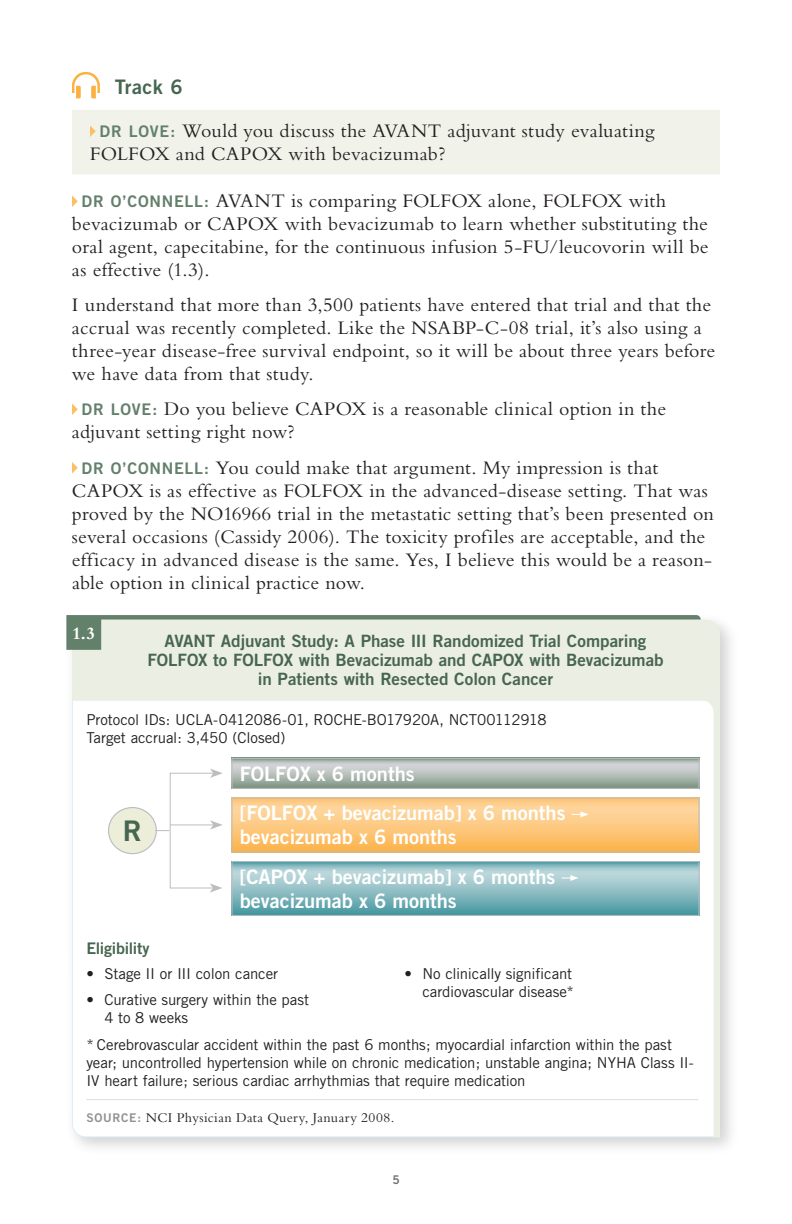
<style>
.page{position:relative;width:792px;height:1224px;background:#fff}
.page>*{position:absolute;margin:0;border:0;box-sizing:border-box;transform-origin:0 0}
.t1{font:28.4px "Trade Gothic LT Std Bd 2";color:#476650}
.t2{font:20px/23px "Bembo RTP Std";letter-spacing:.01em;color:#231f20}
.t3{font:20px/24px "Trade Gothic LT Std Bd 2";color:#fff}
.t4{font:20px "Trade Gothic LT Std Bd 2";letter-spacing:.015em;color:#476650}
.t5{font:700 18px "Bembo RTP Std";color:#fff}
.t6{font:17px/19px "Trade Gothic LT Std Bd 2";letter-spacing:-.005em;color:#476650;text-align:center}
.t7{font:16px "Trade Gothic LT Std Bd 2";letter-spacing:-.015em;color:#476650}
.t8{font:15px/18px "Trade Gothic LT Std";letter-spacing:-.01em;color:#231f20}
.t9{font:14px "Bembo RTP Std";letter-spacing:.03em;color:#231f20}
.t10{font:12px "Trade Gothic LT Std Bd 2";color:#717074}
.s1{font-family:"Trade Gothic LT Std Bd 2";font-size:16px;color:#63806b}
.s2{font-family:"Trade Gothic LT Std Bd 2";font-size:12px;color:#919295}
</style>
<div class="page">
<div style="left:63px;top:611px;width:677px;height:548px;background:#231f20;opacity:.2"></div>
<svg style="left:72px;top:619px;width:648px;height:518px"></svg>
<svg style="left:66px;top:615px;width:635px;height:35px;background:#d3dace"></svg>
<svg style="left:233px;top:760px;width:464px;height:27px;background:#b1bbb5"></svg>
<svg style="left:233px;top:800px;width:464px;height:50px;background:#fcc77c"></svg>
<svg style="left:233px;top:863px;width:464px;height:51px;background:#89bbc1"></svg>
<div style="left:72px;top:110px;width:648px;height:64px;background:#f1f3eb"></div>
<svg style="left:72px;top:72px;width:28px;height:26px"></svg>
<svg style="left:90px;top:125px;width:6px;height:12px"></svg>
<svg style="left:72px;top:195px;width:6px;height:12px"></svg>
<svg style="left:72px;top:404px;width:6px;height:11px"></svg>
<svg style="left:72px;top:462px;width:6px;height:12px"></svg>
<hr style="left:170px;top:824px;width:43px;height:1px;background:#bcbdc0">
<svg style="left:210px;top:820px;width:13px;height:10px"></svg>
<div style="left:170px;top:773px;width:44px;height:116px;border:1px solid #bcbdc0"></div>
<svg style="left:210px;top:769px;width:13px;height:9px"></svg>
<svg style="left:210px;top:883px;width:12px;height:10px"></svg>
<svg style="left:572px;top:811px;width:17px;height:6px"></svg>
<div style="left:231px;top:798px;width:468px;height:54px;border:1px solid #bcbdc0"></div>
<div style="left:231px;top:758px;width:468px;height:31px;border:1px solid #bcbdc0"></div>
<div style="left:109px;top:808px;width:47px;height:46px;background:#eceed9;border-radius:50%"></div>
<div style="left:108px;top:807px;width:49px;height:47px;border:1px solid #bcbdc0;border-radius:50%"></div>
<svg style="left:562px;top:875px;width:17px;height:6px"></svg>
<div style="left:231px;top:861px;width:468px;height:55px;border:1px solid #bcbdc0"></div>
<svg style="left:155px;top:830px;width:14px;height:1px"></svg>
<hr style="left:86px;top:1099px;width:612px;height:1px;background:#dcdddf">
<p class="t4" style="left:115px;top:74px;width:69px">Track 6</p>
<p class="t2" style="left:90px;top:119px;width:566px;text-indent:10px"><span class="s1">DR LOVE:</span> Would you discuss the AVANT adjuvant study evaluating<br>FOLFOX and CAPOX with bevacizumab?</p>
<p class="t2" style="left:72px;top:189px;width:638px;text-indent:10px"><span class="s1">DR O’CONNELL:</span> AVANT is comparing FOLFOX alone, FOLFOX with bevacizumab or CAPOX with bevacizumab to learn whether substituting the oral agent, capecitabine, for the continuous infusion 5-FU/leucovorin will be as effective (1.3).</p>
<p class="t2" style="left:72px;top:292px;width:645px">I understand that more than 3,500 patients have entered that trial and that the accrual was recently completed. Like the NSABP-C-08 trial, it’s also using a three-year disease-free survival endpoint, so it will be about three years before we have data from that study.</p>
<p class="t2" style="left:72px;top:397px;width:596px;text-indent:10px"><span class="s1">DR LOVE:</span> Do you believe CAPOX is a reasonable clinical option in the adjuvant setting right now?</p>
<p class="t2" style="left:72px;top:455px;width:643px;text-indent:10px"><span class="s1">DR O’CONNELL:</span> You could make that argument. My impression is that CAPOX is as effective as FOLFOX in the advanced-disease setting. That was proved by the NO16966 trial in the metastatic setting that’s been presented on several occasions (Cassidy 2006). The toxicity profiles are acceptable, and the efficacy in advanced disease is the same. Yes, I believe this would be a reason&shy;able option in clinical practice now.</p>
<p class="t5" style="left:72px;top:623px;width:25px">1.3</p>
<p class="t6" style="left:147px;top:631px;width:518px">AVANT Adjuvant Study: A Phase III Randomized Trial Comparing<br>FOLFOX to FOLFOX with Bevacizumab and CAPOX with Bevacizumab in Patients with Resected Colon Cancer</p>
<p class="t8" style="left:86px;top:711px;width:462px">Protocol IDs: UCLA-0412086-01, ROCHE-BO17920A, NCT00112918<br>Target accrual: 3,450 (Closed)</p>
<h1 class="t1" style="left:123px;top:813px;width:20px">R</h1>
<p class="t7" style="left:86px;top:938px;width:65px">Eligibility</p>
<p class="t3" style="left:240px;top:761px;width:176px">FOLFOX x 6 months</p>
<p class="t3" style="left:240px;top:801px;width:327px">[FOLFOX + bevacizumab] x 6 months bevacizumab x 6 months</p>
<p class="t3" style="left:240px;top:864px;width:317px">[CAPOX + bevacizumab] x 6 months bevacizumab x 6 months</p>
<p class="t8" style="left:86px;top:964px;width:193px">• Stage II or III colon cancer</p>
<p class="t8" style="left:104px;top:991px;width:206px;text-indent:-18px">• Curative surgery within the past<br>4 to 8 weeks</p>
<p class="t8" style="left:404px;top:964px;width:171px;text-align:right">• No clinically significant cardiovascular disease*</p>
<p class="t8" style="left:86px;top:1035px;width:609px">* Cerebrovascular accident within the past 6 months; myocardial infarction within the past year; uncontrolled hypertension while on chronic medication; unstable angina; NYHA Class II-<br>IV heart failure; serious cardiac arrhythmias that require medication</p>
<p class="t9" style="left:86px;top:1109px;width:310px"><span class="s2">SOURCE:</span> NCI Physician Data Query, January 2008.</p>
<p class="t10" style="left:392px;top:1172px;width:9px">5</p>
</div>
